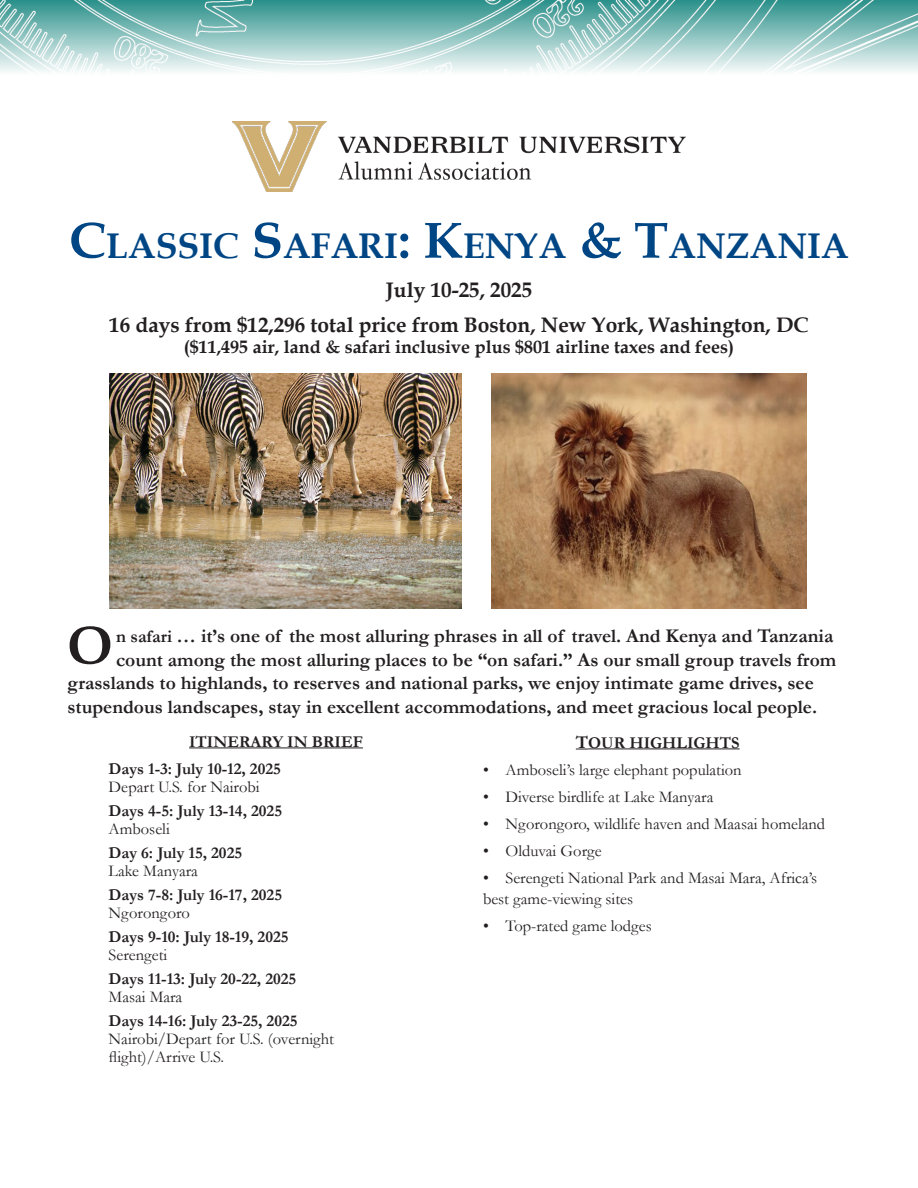
<style>
.page{position:relative;width:918px;height:1188px;background:#fff}
.page>*{position:absolute;margin:0;border:0;box-sizing:border-box;transform-origin:0 0}
.t1{font:700 54px "Book Antiqua";color:#231f20}
.t2{font:700 35.7px "Book Antiqua";color:#004685}
.t3{font:700 21px "Book Antiqua";color:#231f20}
.t4{font:700 19.5px "Garamond";color:#231f20}
.t5{font:700 18px "Book Antiqua";color:#231f20}
.t6{font:16.5px/21px "Garamond";color:#231f20}
.t7{font:700 16.5px "Garamond";color:#231f20}
.s1{font-size:51px}
.s2{font-size:18px}
</style>
<div class="page">
<hr style="left:189px;top:748px;width:174px;height:1px;background:#231f20">
<svg style="left:576px;top:749px;width:12px;height:1px"></svg>
<hr style="left:588px;top:748px;width:152px;height:1px;background:#231f20">
<img style="left:109px;top:373px;width:352px;height:236px">
<img style="left:491px;top:373px;width:315px;height:236px">
<img style="left:0;top:0;width:918px;height:72px">
<img style="left:233px;top:122px;width:452px;height:70px">
<p class="t2" style="left:69px;top:221px;width:781px"><span class="s1">C</span>LASSIC <span class="s1">S</span>AFARI<span class="s1">: K</span>ENYA <span class="s1">&amp; T</span>ANZANIA</p>
<p class="t3" style="left:386px;top:276px;width:148px">July 10-25, 2025</p>
<p class="t3" style="left:109px;top:310px;width:701px">16 days from $12,296 total price from Boston, New York, Washington, DC</p>
<p class="t5" style="left:184px;top:335px;width:552px">($11,495 air, land &amp; safari inclusive plus $801 airline taxes and fees)</p>
<p class="t1" style="left:68px;top:608px;width:46px">O</p>
<p class="t4" style="left:116px;top:623px;width:719px"><span class="s2">n safari</span> … it’s one of the most alluring phrases in all of travel. And Kenya and Tanzania</p>
<p class="t4" style="left:116px;top:646px;width:722px">count among the most alluring places to be “on safari.” As our small group travels from</p>
<p class="t4" style="left:68px;top:670px;width:748px">grasslands to highlands, to reserves and national parks, we enjoy intimate game drives, see</p>
<p class="t4" style="left:68px;top:693px;width:751px">stupendous landscapes, stay in excellent accommodations, and meet gracious local people.</p>
<p class="t7" style="left:189px;top:730px;width:175px">ITINERARY IN BRIEF</p>
<p class="t7" style="left:109px;top:757px;width:174px">Days 1-3: July 10-12, 2025</p>
<p class="t6" style="left:109px;top:776px;width:153px">Depart U.S. for Nairobi</p>
<p class="t7" style="left:109px;top:799px;width:175px">Days 4-5: July 13-14, 2025</p>
<p class="t6" style="left:109px;top:818px;width:63px">Amboseli</p>
<p class="t7" style="left:109px;top:841px;width:135px">Day 6: July 15, 2025</p>
<p class="t6" style="left:109px;top:860px;width:91px">Lake Manyara</p>
<p class="t7" style="left:109px;top:883px;width:175px">Days 7-8: July 16-17, 2025</p>
<p class="t6" style="left:109px;top:902px;width:83px">Ngorongoro</p>
<p class="t7" style="left:109px;top:925px;width:182px">Days 9-10: July 18-19, 2025</p>
<p class="t6" style="left:109px;top:944px;width:60px">Serengeti</p>
<p class="t7" style="left:109px;top:967px;width:189px">Days 11-13: July 20-22, 2025</p>
<p class="t6" style="left:109px;top:986px;width:75px">Masai Mara</p>
<p class="t7" style="left:109px;top:1009px;width:190px">Days 14-16: July 23-25, 2025</p>
<p class="t6" style="left:109px;top:1028px;width:227px">Nairobi/Depart for U.S. (overnight</p>
<p class="t6" style="left:109px;top:1046px;width:117px">flight)/Arrive U.S.</p>
<p class="t7" style="left:576px;top:731px;width:165px"><span class="s2">T</span>OUR HIGHLIGHTS</p>
<p class="t6" style="left:483px;top:759px;width:260px">• Amboseli’s large elephant population</p>
<p class="t6" style="left:483px;top:786px;width:232px">• Diverse birdlife at Lake Manyara</p>
<p class="t6" style="left:483px;top:813px;width:344px">• Ngorongoro, wildlife haven and Maasai homeland</p>
<p class="t6" style="left:483px;top:840px;width:120px">• Olduvai Gorge</p>
<p class="t6" style="left:483px;top:867px;width:336px">• Serengeti National Park and Masai Mara, Africa’s best game-viewing sites</p>
<p class="t6" style="left:483px;top:915px;width:170px">• Top-rated game lodges</p>
</div>
